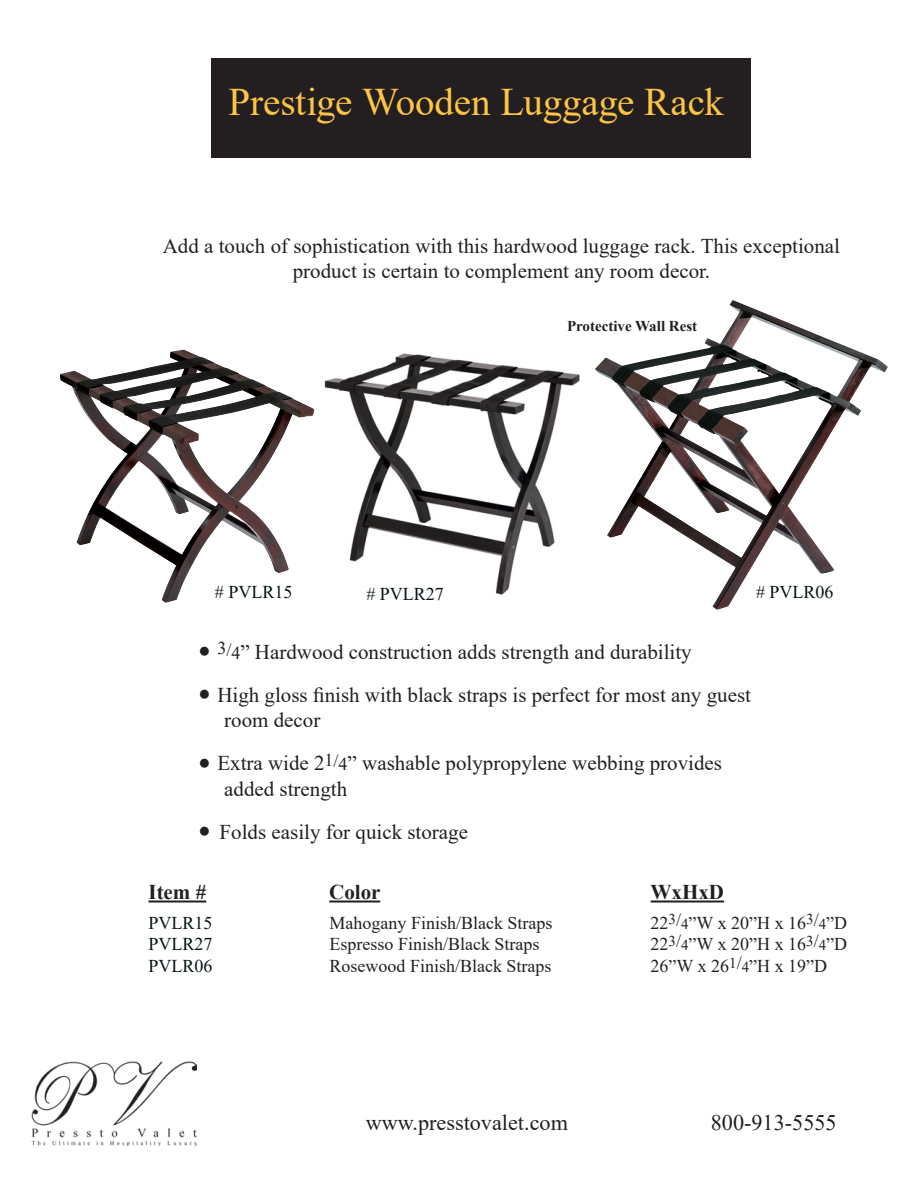
<style>
.page{position:relative;width:918px;height:1188px;background:#fff}
.page>*{position:absolute;margin:0;border:0;box-sizing:border-box;transform-origin:0 0}
.t1{font:39px "Times New Roman";letter-spacing:-.005em;color:#fec544}
.t2{font:22.2px "Times New Roman";color:#231f20}
.t3{font:21px/25.2px "Times New Roman";color:#231f20;text-align:center}
.t4{font:700 21px "Times New Roman";color:#231f20}
.t5{font:18px "Times New Roman";color:#231f20}
.t6{font:18px "Times New Roman";color:#081517}
.t7{font:700 15px "Times New Roman";color:#231f20}
.s1{font-size:36px}
.s2{font-size:18px}
.s3{font-size:15px}
</style>
<div class="page">
<img style="left:324px;top:353px;width:256px;height:242px">
<img style="left:595px;top:300px;width:293px;height:310px">
<hr style="left:148px;top:901px;width:58px;height:2px;background:#231f20">
<hr style="left:329px;top:901px;width:51px;height:2px;background:#231f20">
<hr style="left:651px;top:901px;width:73px;height:2px;background:#231f20">
<div style="left:212px;top:58px;width:540px;height:100px;background:#231f20"></div>
<img style="left:60px;top:350px;width:254px;height:253px">
<img style="left:31px;top:1062px;width:165px;height:83px">
<p class="t1" style="left:228px;top:75px;width:497px">Prestige Wooden Luggage Rack</p>
<p class="t3" style="left:163px;top:233px;width:679px">Add a touch of sophistication with this hardwood luggage rack. This exceptional product is certain to complement any room decor.</p>
<p class="t6" style="left:215px;top:580px;width:79px"># PVLR15</p>
<p class="t6" style="left:366px;top:582px;width:79px"># PVLR27</p>
<p class="t7" style="left:567px;top:315px;width:132px">Protective Wall Rest</p>
<p class="t6" style="left:756px;top:580px;width:79px"># PVLR06</p>
<p class="t3" style="left:198px;top:638px;width:495px"><span class="s1">•</span> <sup>3</sup><span class="s2">/4</span>” Hardwood construction adds strength and durability</p>
<p class="t3" style="left:198px;top:682px;width:555px"><span class="s1">•</span> High gloss finish with black straps is perfect for most any guest</p>
<p class="t3" style="left:224px;top:707px;width:98px">room decor</p>
<p class="t3" style="left:198px;top:750px;width:526px"><span class="s1">•</span> Extra wide 2<sup>1</sup><span class="s2">/4</span>” washable polypropylene webbing provides</p>
<p class="t3" style="left:224px;top:775px;width:125px">added strength</p>
<p class="t3" style="left:198px;top:818px;width:272px"><span class="s1">•</span> Folds easily for quick storage</p>
<p class="t4" style="left:148px;top:877px;width:59px">Item #</p>
<p class="t4" style="left:329px;top:877px;width:53px">Color</p>
<p class="t4" style="left:651px;top:877px;width:75px">WxHxD</p>
<p class="t6" style="left:148px;top:910px;width:66px">PVLR15</p>
<p class="t6" style="left:148px;top:932px;width:66px">PVLR27</p>
<p class="t6" style="left:148px;top:953px;width:66px">PVLR06</p>
<p class="t5" style="left:651px;top:910px;width:198px">22<sup>3</sup>/<span class="s3">4</span>”W x 20”H x 16<sup>3</sup>/<span class="s3">4</span>”D</p>
<p class="t5" style="left:651px;top:932px;width:198px">22<sup>3</sup>/<span class="s3">4</span>”W x 20”H x 16<sup>3</sup>/<span class="s3">4</span>”D</p>
<p class="t5" style="left:651px;top:953px;width:178px">26”W x 26<sup>1</sup>/<span class="s3">4</span>”H x 19”D</p>
<p class="t5" style="left:330px;top:910px;width:225px">Mahogany Finish/Black Straps</p>
<p class="t5" style="left:330px;top:932px;width:212px">Espresso Finish/Black Straps</p>
<p class="t5" style="left:330px;top:953px;width:224px">Rosewood Finish/Black Straps</p>
<p class="t2" style="left:366px;top:1107px;width:204px">www.presstovalet.com</p>
<p class="t2" style="left:711px;top:1107px;width:127px">800-913-5555</p>
</div>
